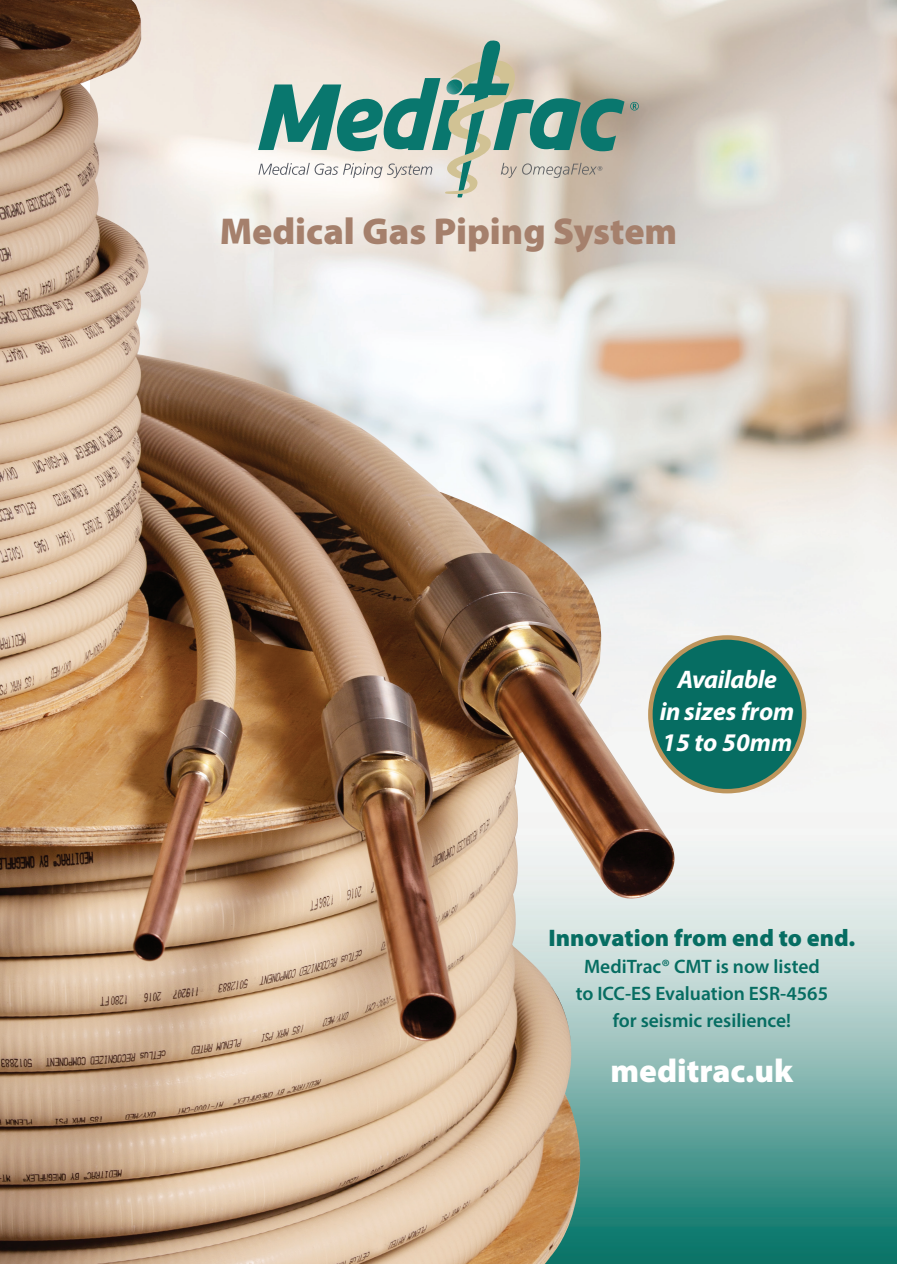
<style>
.page{position:relative;width:897px;height:1264px;background:#fff}
.page>*{position:absolute;margin:0;border:0;box-sizing:border-box;transform-origin:0 0}
.t1{font:900 37.5px "Myriad Pro";color:#a5806c}
.t2{font:900 33px "Myriad Pro";color:#fff}
.t3{font:italic 700 25.5px/31.5px "Myriad Pro";color:#fff;text-align:center}
.t4{font:900 24px "Myriad Pro";color:#066d62}
.t5{font:600 19.5px/27px "Myriad Pro";color:#066d62;text-align:center}
</style>
<div class="page">
<img style="left:687px;top:0;width:209px;height:1264px">
<img style="left:0;top:0;width:687px;height:1264px">
<div style="left:650px;top:637px;width:154px;height:154px;background:#066d62;border-radius:50%"></div>
<div style="left:648px;top:635px;width:158px;height:158px;border:4px solid #bd955c;border-radius:50%"></div>
<svg style="left:630px;top:102px;width:8px;height:8px"></svg>
<svg style="left:258px;top:40px;width:366px;height:157px;background:#aebfb3"></svg>
<h1 class="t1" style="left:220px;top:206px;width:459px">Medical Gas Piping System</h1>
<h3 class="t3" style="left:660px;top:663px;width:136px">Available<br>in sizes from<br>15 to 50mm</h3>
<p class="t4" style="left:548px;top:921px;width:308px">Innovation from end to end.</p>
<p class="t5" style="left:575px;top:952px;width:254px">MediTrac® CMT is now listed to ICC-ES Evaluation ESR-4565 for seismic resilience!</p>
<h2 class="t2" style="left:610px;top:1049px;width:184px">meditrac.uk</h2>
</div>
